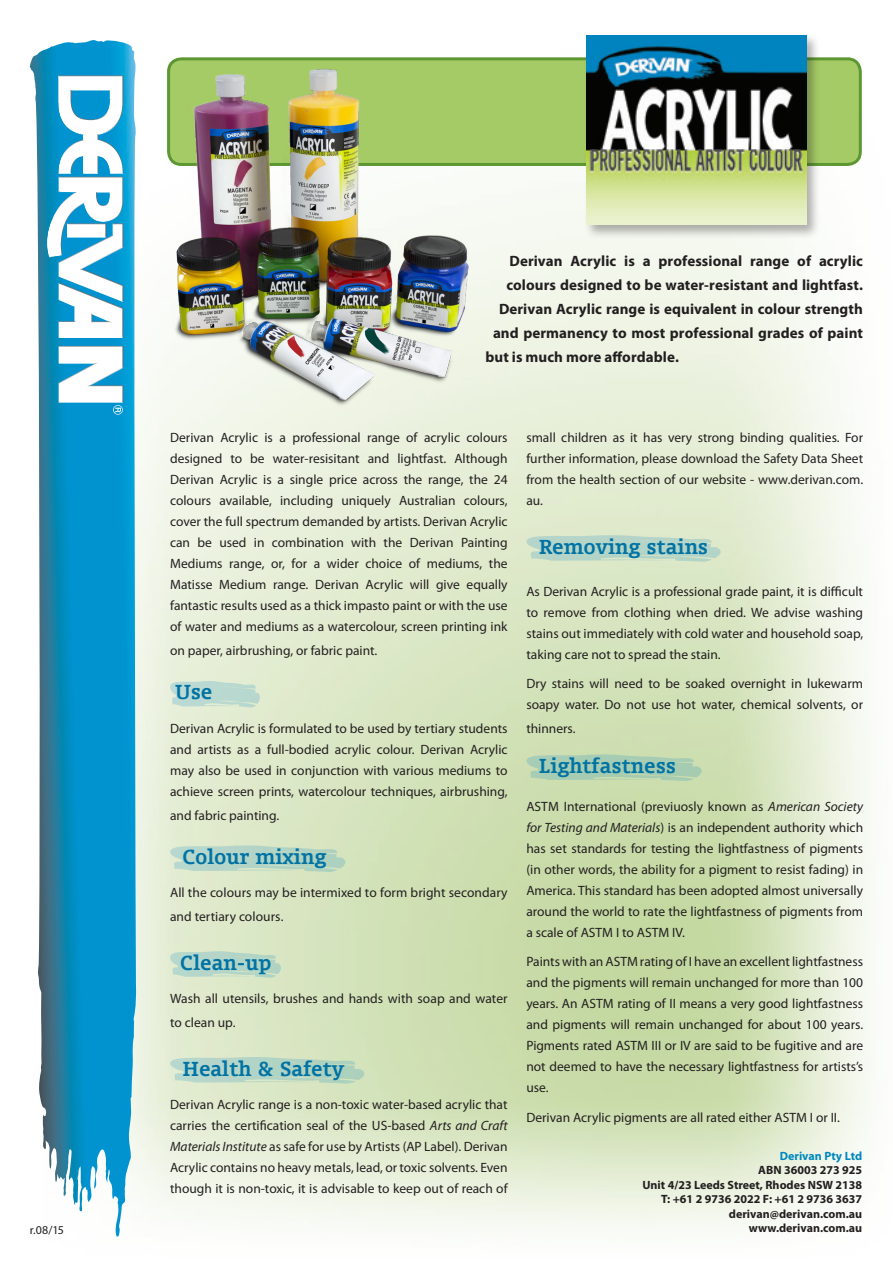
<style>
.page{position:relative;width:893px;height:1263px;background:#fff}
.page>*{position:absolute;margin:0;border:0;box-sizing:border-box;transform-origin:0 0}
.t1{font:700 19.2px "Union";color:#0073a4}
.t2{font:700 15px "Myriad Pro";letter-spacing:.005em;color:#231f20}
.t3{font:13.5px/21px "Myriad Pro";color:#231f20;text-align:justify}
.t4{font:700 12px "Myriad Pro";color:#231f20}
.t5{font:700 12px "Myriad Pro";color:#0088c0}
.Address{font:12px "Myriad Pro";color:#231f20}
.s1{font-style:italic}
</style>
<div class="page">
<img style="left:183px;top:61px;width:691px;height:1172px">
<img style="left:29px;top:40px;width:154px;height:1197px">
<svg style="left:30px;top:40px;width:64px;height:1165px"></svg>
<svg style="left:47px;top:75px;width:76px;height:263px"></svg>
<svg style="left:59px;top:346px;width:64px;height:69px"></svg>
<svg style="left:167px;top:680px;width:94px;height:27px;background:#c3ddd2"></svg>
<svg style="left:169px;top:845px;width:178px;height:27px;background:#bbd8c6"></svg>
<svg style="left:168px;top:951px;width:114px;height:27px;background:#bcd9c8"></svg>
<svg style="left:169px;top:1056px;width:197px;height:27px;background:#bad7c4"></svg>
<svg style="left:525px;top:754px;width:178px;height:27px;background:#aecfb2"></svg>
<svg style="left:525px;top:535px;width:197px;height:27px;background:#bcd8c7"></svg>
<div style="left:169px;top:59px;width:691px;height:105px;background:#a4cb66;border-radius:13px"></div>
<div style="left:167px;top:57px;width:695px;height:109px;border:3px solid #5c9731;border-radius:13px"></div>
<div style="left:584px;top:33px;width:237px;height:206px;background:#231f20;opacity:.36"></div>
<img style="left:587px;top:35px;width:219px;height:190px">
<img style="left:145px;top:59px;width:336px;height:349px">
<p class="Address" style="left:30px;top:1222px;width:36px">r.08/15</p>
<p class="t2" style="left:509px;top:251px;width:355px">Derivan Acrylic is a professional range of acrylic</p>
<p class="t2" style="left:506px;top:275px;width:358px">colours designed to be water-resistant and lightfast.</p>
<p class="t2" style="left:499px;top:299px;width:365px">Derivan Acrylic range is equivalent in colour strength</p>
<p class="t2" style="left:493px;top:323px;width:371px">and permanency to most professional grades of paint</p>
<p class="t2" style="left:485px;top:347px;width:195px">but is much more affordable.</p>
<p class="t3" style="left:170px;top:427px;width:339px">Derivan Acrylic is a professional range of acrylic colours designed to be water-resisitant and lightfast. Although Derivan Acrylic is a single price across the range, the 24 colours available, including uniquely Australian colours, cover the full spectrum demanded by artists. Derivan Acrylic can be used in combination with the Derivan Painting Mediums range, or, for a wider choice of mediums, the Matisse Medium range. Derivan Acrylic will give equally fantastic results used as a thick impasto paint or with the use of water and mediums as a watercolour, screen printing ink</p>
<p class="t3" style="left:170px;top:640px;width:209px">on paper, airbrushing, or fabric paint.</p>
<p class="t1" style="left:175px;top:680px;width:39px">Use</p>
<p class="t3" style="left:170px;top:717px;width:339px">Derivan Acrylic is formulated to be used by tertiary students and artists as a full-bodied acrylic colour. Derivan Acrylic may also be used in conjunction with various mediums to achieve screen prints, watercolour techniques, airbrushing,</p>
<p class="t3" style="left:170px;top:804px;width:111px">and fabric painting.</p>
<p class="t1" style="left:183px;top:844px;width:145px">Colour mixing</p>
<p class="t3" style="left:170px;top:880px;width:339px;line-height:24px">All the colours may be intermixed to form bright secondary and tertiary colours.</p>
<p class="t1" style="left:180px;top:950px;width:93px">Clean-up</p>
<p class="t3" style="left:170px;top:986px;width:339px;line-height:24px">Wash all utensils, brushes and hands with soap and water to clean up.</p>
<p class="t1" style="left:183px;top:1056px;width:163px">Health &amp; Safety</p>
<p class="t3" style="left:170px;top:1093px;width:339px">Derivan Acrylic range is a non-toxic water-based acrylic that carries the certification seal of the US-based <span class="s1">Arts and Craft Materials Institute</span> as safe for use by Artists (AP Label). Derivan Acrylic contains no heavy metals, lead, or toxic solvents. Even though it is non-toxic, it is advisable to keep out of reach of</p>
<p class="t3" style="left:526px;top:427px;width:338px">small children as it has very strong binding qualities. For further information, please download the Safety Data Sheet from the health section of our website - www.derivan.com. au.</p>
<p class="t1" style="left:539px;top:534px;width:171px">Removing stains</p>
<p class="t3" style="left:526px;top:580px;width:338px">As Derivan Acrylic is a professional grade paint, it is difficult to remove from clothing when dried. We advise washing stains out immediately with cold water and household soap, taking care not to spread the stain.</p>
<p class="t3" style="left:526px;top:673px;width:338px">Dry stains will need to be soaked overnight in lukewarm soapy water. Do not use hot water, chemical solvents, or</p>
<p class="t3" style="left:526px;top:718px;width:51px">thinners.</p>
<p class="t1" style="left:539px;top:753px;width:139px">Lightfastness</p>
<p class="t3" style="left:526px;top:795px;width:338px">ASTM International (previuosly known as <span class="s1">American Society for Testing and Materials</span>) is an independent authority which has set standards for testing the lightfastness of pigments (in other words, the ability for a pigment to resist fading) in America. This standard has been adopted almost universally around the world to rate the lightfastness of pigments from a scale of ASTM I to ASTM IV.</p>
<p class="t3" style="left:526px;top:951px;width:338px">Paints with an ASTM rating of I have an excellent lightfastness and the pigments will remain unchanged for more than 100 years. An ASTM rating of II means a very good lightfastness and pigments will remain unchanged for about 100 years.<br>Pigments rated ASTM III or IV are said to be fugitive and are not deemed to have the necessary lightfastness for artists’s use.</p>
<p class="t3" style="left:526px;top:1106px;width:315px">Derivan Acrylic pigments are all rated either ASTM I or II.</p>
<p class="t5" style="left:780px;top:1148px;width:84px">Derivan Pty Ltd</p>
<p class="t4" style="left:758px;top:1162px;width:105px">ABN 36003 273 925</p>
<p class="t4" style="left:642px;top:1177px;width:221px">Unit 4/23 Leeds Street, Rhodes NSW 2138</p>
<p class="t4" style="left:661px;top:1191px;width:203px">T: +61 2 9736 2022 F: +61 2 9736 3637</p>
<p class="t4" style="left:729px;top:1206px;width:135px">derivan@derivan.com.au</p>
<p class="t4" style="left:749px;top:1220px;width:115px">www.derivan.com.au</p>
</div>
